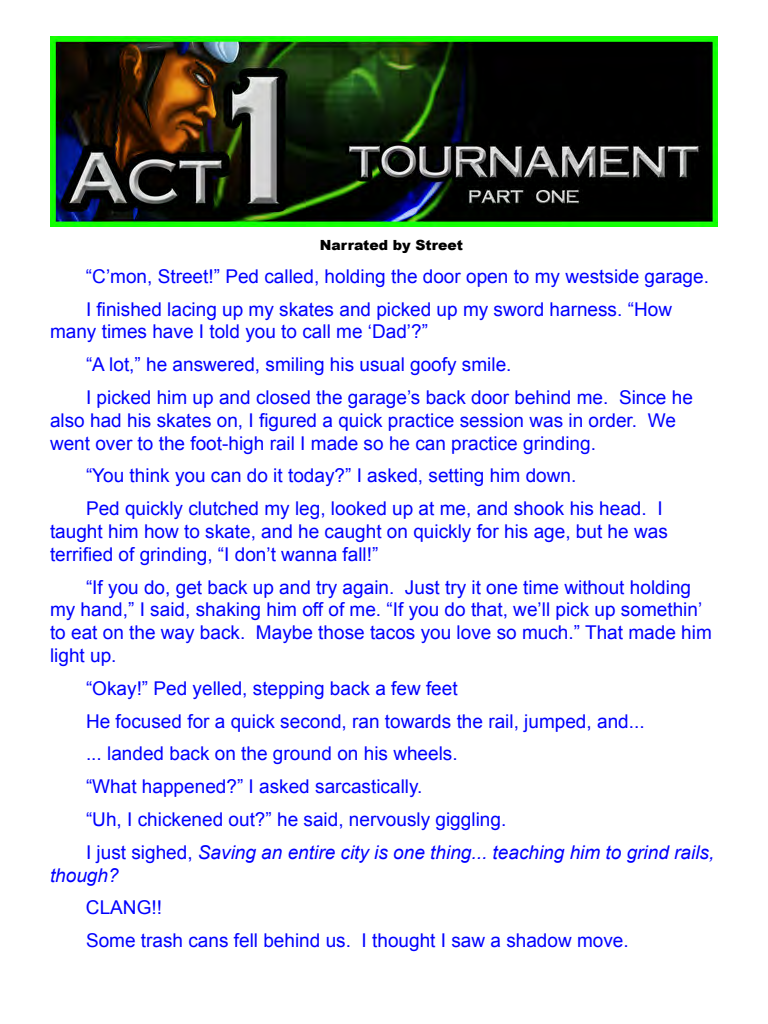
<style>
.page{position:relative;width:768px;height:1024px;background:#fff}
.page>*{position:absolute;margin:0;border:0;box-sizing:border-box;transform-origin:0 0}
.t1{font:19px/32.8px "Arial";color:#00f}
.t2{font:italic 19px "Arial";color:#00f}
.t3{font:900 14px "Arial";color:#000}
.s1{font-style:italic}
</style>
<div class="page">
<img style="left:50px;top:36px;width:668px;height:191px">
<p class="t3" style="left:320px;top:235px;width:145px">Narrated by Street</p>
<p class="t1" style="left:86px;top:260px;width:625px">“C’mon, Street!” Ped called, holding the door open to my westside garage.<br>I finished lacing up my skates and picked up my sword harness. “How</p>
<p class="t1" style="left:86px;top:316px;width:608px;text-indent:-36px">many times have I told you to call me ‘Dad’?”<br>“A lot,” he answered, smiling his usual goofy smile.<br>I picked him up and closed the garage’s back door behind me. Since he</p>
<p class="t1" style="left:50px;top:409px;width:627px;line-height:22.8px">also had his skates on, I figured a quick practice session was in order. We went over to the foot-high rail I made so he can practice grinding.</p>
<p class="t1" style="left:86px;top:460px;width:578px">“You think you can do it today?” I asked, setting him down.<br>Ped quickly clutched my leg, looked up at me, and shook his head. I</p>
<p class="t1" style="left:50px;top:520px;width:619px;line-height:22.8px">taught him how to skate, and he caught on quickly for his age, but he was terrified of grinding, “I don’t wanna fall!”</p>
<p class="t1" style="left:50px;top:576px;width:663px;line-height:22.8px;text-indent:36px">“If you do, get back up and try again. Just try it one time without holding my hand,” I said, shaking him off of me. “If you do that, we’ll pick up somethin’ to eat on the way back. Maybe those tacos you love so much.” That made him light up.</p>
<p class="t1" style="left:86px;top:672px;width:630px">“Okay!” Ped yelled, stepping back a few feet<br>He focused for a quick second, ran towards the rail, jumped, and...<br>... landed back on the ground on his wheels.<br>“What happened?” I asked sarcastically.<br>“Uh, I chickened out?” he said, nervously giggling.<br>I just sighed, <span class="s1">Saving an entire city is one thing... teaching him to grind rails,</span></p>
<p class="t2" style="left:50px;top:863px;width:70px">though?</p>
<p class="t1" style="left:86px;top:891px;width:544px">CLANG!!<br>Some trash cans fell behind us. I thought I saw a shadow move.</p>
</div>
